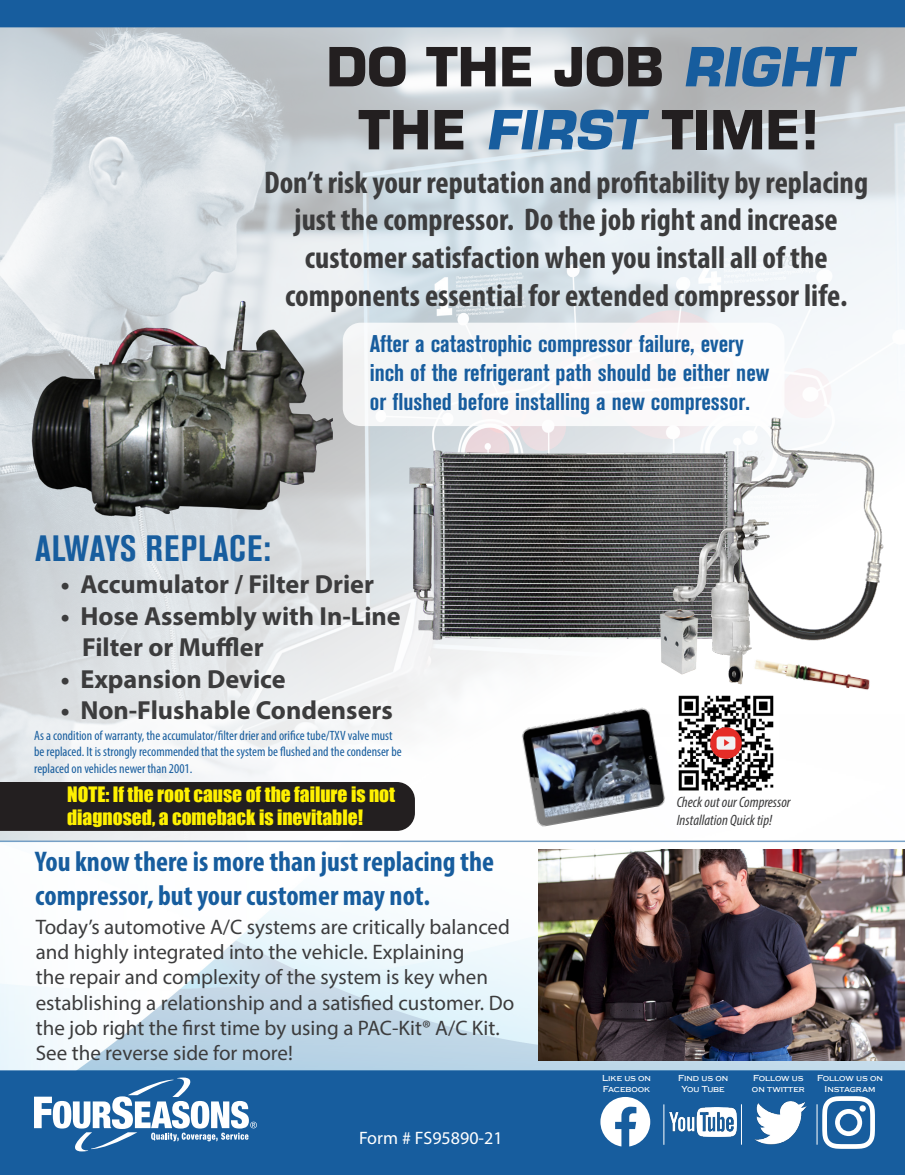
<style>
.page{position:relative;width:905px;height:1175px;background:#fff}
.page>*{position:absolute;margin:0;border:0;box-sizing:border-box;transform-origin:0 0}
.t1{font:700 52.5px/63px "Eurostile LT Std";color:#231f20;text-align:center}
.t2{font:700 condensed 36.3px "Akzidenz Grotesk BE";letter-spacing:.02em;color:#175d9e}
.t3{font:700 condensed 31.5px/37.8px "Myriad Pro";color:#3c3c3d;text-align:center}
.t4{font:700 condensed 28.5px/34.2px "Myriad Pro";color:#175d9e}
.t5{font:700 26.25px "Myriad Pro";color:#3c3c3d}
.t6{font:700 condensed 24px/28.8px "Akzidenz Grotesk BE";color:#175d9e}
.t7{font:21px/25.2px "Myriad Pro";color:#3c3c3d}
.t8{font:19.5px/23.4px "Impact";color:#fff101}
.t9{font:18px "Myriad Pro";color:#fff}
.t10{font:italic condensed 15px/18px "Myriad Pro";color:#3c3c3d}
.t11{font:condensed 13.5px/16.2px "Myriad Pro";color:#175d9e}
.t12{font:500 9px/10.8px "Copperplate Gothic";letter-spacing:-.005em;color:#fff}
.s1{font-style:italic;color:#175d9e}
</style>
<div class="page">
<img style="left:0;top:28px;width:904px;height:686px">
<div style="left:0;top:1071px;width:904px;height:103px;background:#175d9e"></div>
<svg style="left:0;top:840px;width:904px;height:231px"></svg>
<div style="left:343px;top:323px;width:441px;height:103px;background:#faf7f8;border-radius:18px"></div>
<img style="left:519px;top:706px;width:150px;height:121px">
<img style="left:673px;top:690px;width:105px;height:101px">
<img style="left:752px;top:656px;width:120px;height:37px">
<img style="left:17px;top:297px;width:316px;height:237px">
<img style="left:538px;top:849px;width:366px;height:211px">
<div style="left:0;top:782px;width:415px;height:49px;background:#231f20"></div>
<img style="left:721px;top:417px;width:163px;height:224px">
<div style="left:0;top:0;width:904px;height:27px;background:#175d9e"></div>
<svg style="left:34px;top:1077px;width:223px;height:74px"></svg>
<img style="left:404px;top:443px;width:408px;height:203px">
<img style="left:672px;top:519px;width:97px;height:165px">
<svg style="left:600px;top:1096px;width:50px;height:50px"></svg>
<img style="left:749px;top:1091px;width:63px;height:63px">
<img style="left:669px;top:1107px;width:67px;height:29px">
<hr style="left:663px;top:1104px;width:1px;height:40px;background:#fff">
<img style="left:659px;top:608px;width:39px;height:67px">
<svg style="left:822px;top:1096px;width:52px;height:52px"></svg>
<hr style="left:741px;top:1104px;width:1px;height:40px;background:#fff">
<hr style="left:816px;top:1104px;width:1px;height:40px;background:#fff">
<p class="t1" style="left:327px;top:36px;width:536px">DO THE JOB <span class="s1">RIGHT<br></span>THE <span class="s1">FIRST</span> TIME!</p>
<p class="t3" style="left:264px;top:162px;width:605px">Don’t risk your reputation and profitability by replacing just the compressor. Do the job right and increase customer satisfaction when you install all of the components essential for extended compressor life.</p>
<p class="t2" style="left:35px;top:527px;width:237px">ALWAYS REPLACE:</p>
<p class="t6" style="left:370px;top:329px;width:401px">After a catastrophic compressor failure, every inch of the refrigerant path should be either new or flushed before installing a new compressor.</p>
<p class="t5" style="left:61px;top:567px;width:314px">• Accumulator / Filter Drier</p>
<p class="t5" style="left:61px;top:599px;width:341px">• Hose Assembly with In-Line</p>
<p class="t5" style="left:82px;top:630px;width:183px">Filter or Muffler</p>
<p class="t5" style="left:61px;top:661px;width:226px">• Expansion Device</p>
<p class="t5" style="left:61px;top:693px;width:333px">• Non-Flushable Condensers</p>
<p class="t11" style="left:34px;top:727px;width:369px">As a condition of warranty, the accumulator/filter drier and orifice tube/TXV valve must be replaced. It is strongly recommended that the system be flushed and the condenser be replaced on vehicles newer than 2001.</p>
<p class="t8" style="left:67px;top:782px;width:329px">NOTE: If the root cause of the failure is not diagnosed, a comeback is inevitable!</p>
<p class="t4" style="left:35px;top:843px;width:460px">You know there is more than just replacing the compressor, but your customer may not.</p>
<p class="t7" style="left:36px;top:914px;width:480px">Today’s automotive A/C systems are critically balanced and highly integrated into the vehicle. Explaining<br>the repair and complexity of the system is key when establishing a relationship and a satisfied customer. Do the job right the first time by using a PAC-Kit® A/C Kit.<br>See the reverse side for more!</p>
<p class="t9" style="left:359px;top:1127px;width:145px">Form # FS95890-21</p>
<p class="t10" style="left:676px;top:792px;width:115px">Check out our Compressor<br>Installation Quick tip!</p>
<p class="t12" style="left:602px;top:1072px;width:50px">Like us on<br>Facebook</p>
<p class="t12" style="left:678px;top:1072px;width:52px;text-align:center">Find us on<br>You Tube</p>
<p class="t12" style="left:752px;top:1072px;width:54px">Follow us on twitter</p>
<p class="t12" style="left:817px;top:1072px;width:67px;text-align:center">Follow us on<br>Instagram</p>
</div>
